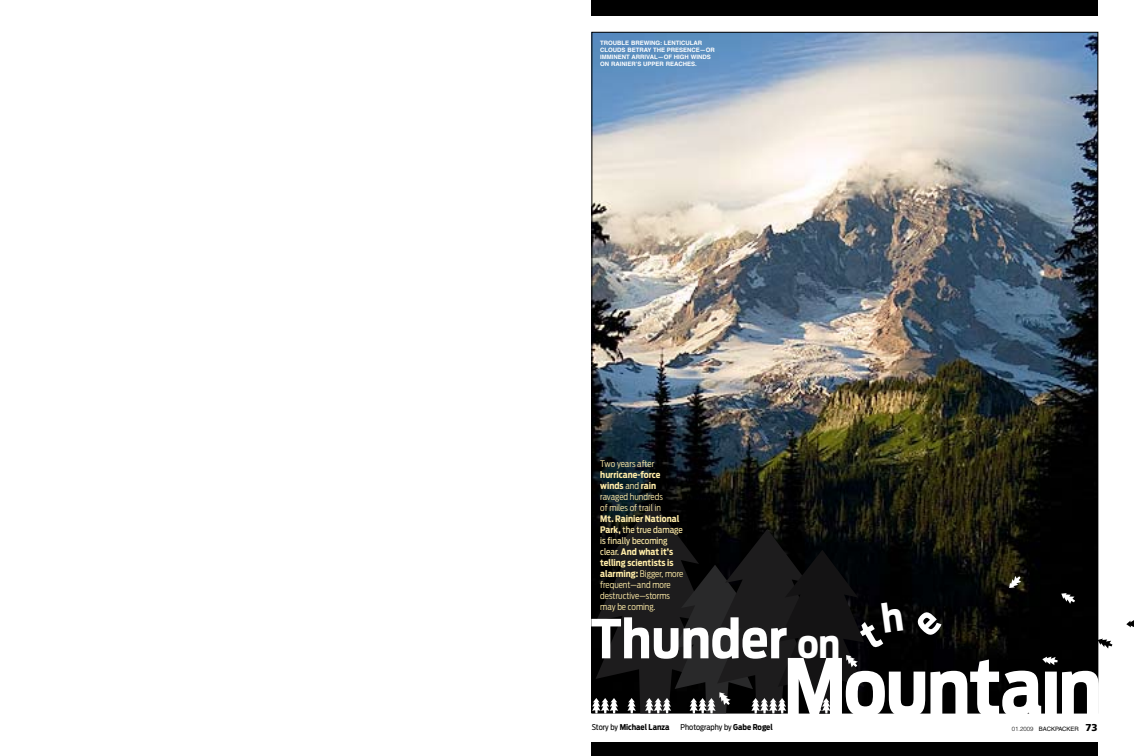
<style>
.page{position:relative;width:1134px;height:756px;background:#fff}
.page>*{position:absolute;margin:0;border:0;box-sizing:border-box;transform-origin:0 0}
.t1{font:700 53.3px "Antenna Cond";color:#fff}
.t2{font:700 9px/11px "Antenna Cond";color:#ffeca8}
.t3{font:300 9px/11px "Antenna Cond";color:#ffeca8}
.t4{font:8px "Antenna Cond";color:#000}
.t5{font:700 8px "Antenna Cond";color:#000}
.t6{font:700 6px/7px "Helvetica";color:#fff}
.t7{font:6px "Helvetica";color:#000}
.s1{font-weight:700}
.s2{font-weight:400}
.s3{font-weight:300}
.s4{font-size:38.7px}
.s5{font-family:"Frutiger";font-weight:900;font-size:10px}
</style>
<div class="page">
<img style="left:594px;top:34px;width:502px;height:468px">
<div style="left:592px;top:0;width:506px;height:16px;background:#000"></div>
<div style="left:592px;top:742px;width:506px;height:14px;background:#000"></div>
<svg style="left:1126px;top:620px;width:8px;height:8px"></svg>
<svg style="left:592px;top:502px;width:520px;height:212px;background:#2b2b2a"></svg>
<p class="t6" style="left:600px;top:39px;width:116px">TROUBLE BREWING: LENTICULAR<br>CLOUDS BETRAY THE PRESENCE—OR<br>IMMINENT ARRIVAL—OF HIGH WINDS<br>ON RAINIER’S UPPER REACHES.</p>
<p class="t3" style="left:600px;top:459px;width:56px">Two years after</p>
<p class="t3" style="left:600px;top:470px;width:64px"><span class="s1">hurricane-force winds</span> and <span class="s1">rain </span>ravaged hundreds of miles of trail in</p>
<p class="t2" style="left:600px;top:514px;width:85px">Mt. Rainier National<br>Park, <span class="s2">the true damage is finally becoming clear.</span> And what it’s telling scientists is alarming: <span class="s3">Bigger, more frequent—and more destructive—storms may be coming.</span></p>
<h1 class="t1" style="left:591px;top:607px;width:251px">Thunder <span class="s4">on</span></h1>
<p class="t5" style="left:592px;top:723px;width:79px"><span class="s2">Story by</span> Michael Lanza</p>
<p class="t4" style="left:681px;top:723px;width:94px">Photography by <span class="s1">Gabe Rogel</span></p>
<p class="t7" style="left:1012px;top:725px;width:87px"><span class="s3">01.2009</span> BACKPACKER <span class="s5">73</span></p>
</div>
